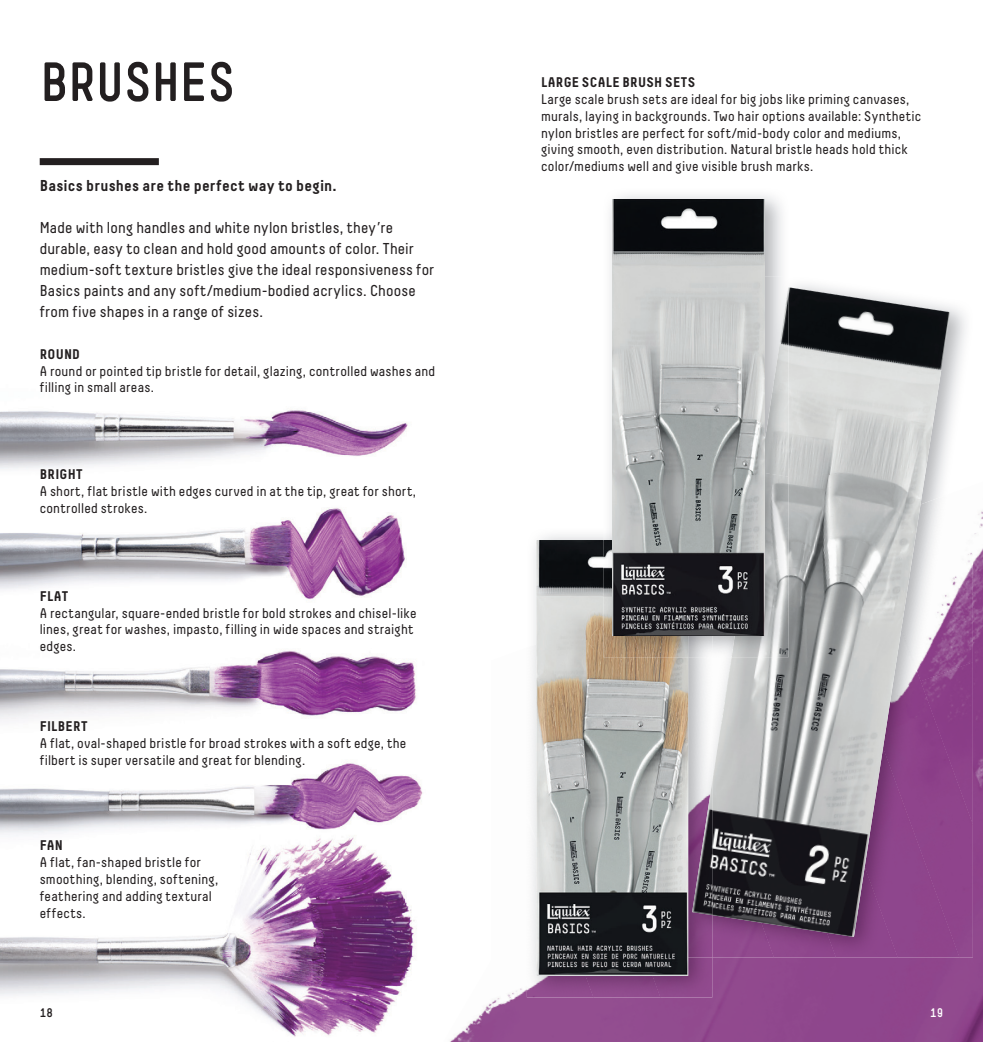
<style>
.page{position:relative;width:983px;height:1042px;background:#fff}
.page>*{position:absolute;margin:0;border:0;box-sizing:border-box;transform-origin:0 0}
.t1{font:700 54.25px "Simple";color:#231f20}
.t2{font:15.75px/21px "Decima";letter-spacing:.01em;color:#231f20}
.t3{font:700 15.75px "Decima";letter-spacing:.01em;color:#231f20}
.t4{font:14px/16.8px "Decima";letter-spacing:.015em;color:#231f20}
.t5{font:700 14px "Decima";color:#231f20}
.t6{font:700 12.25px "Simple";color:#fff}
.t7{font:700 12.25px "Simple";color:#231f20}
</style>
<div class="page">
<img style="left:491px;top:511px;width:491px;height:531px">
<img style="left:0;top:158px;width:491px;height:884px">
<div style="left:40px;top:158px;width:119px;height:7px;background:#231f20"></div>
<img style="left:949px;top:511px;width:23px;height:117px">
<img style="left:949px;top:628px;width:23px;height:329px">
<div style="left:897px;top:825px;width:62px;height:132px;background:#8f448c"></div>
<div style="left:949px;top:662px;width:23px;height:163px;background:#8c4089"></div>
<img style="left:712px;top:937px;width:48px;height:20px">
<img style="left:835px;top:937px;width:62px;height:20px">
<img style="left:760px;top:937px;width:75px;height:20px">
<img style="left:712px;top:287px;width:237px;height:650px">
<img style="left:526px;top:528px;width:77px;height:116px">
<img style="left:526px;top:644px;width:10px;height:59px">
<img style="left:526px;top:703px;width:10px;height:111px">
<img style="left:526px;top:814px;width:59px;height:183px">
<img style="left:585px;top:976px;width:67px;height:21px">
<img style="left:652px;top:957px;width:60px;height:40px">
<img style="left:688px;top:635px;width:24px;height:322px">
<img style="left:692px;top:781px;width:20px;height:134px">
<img style="left:536px;top:540px;width:152px;height:436px">
<img style="left:603px;top:195px;width:179px;height:333px">
<img style="left:712px;top:635px;width:19px;height:22px">
<img style="left:764px;top:287px;width:24px;height:185px">
<img style="left:731px;top:472px;width:57px;height:185px">
<img style="left:603px;top:528px;width:9px;height:12px">
<img style="left:603px;top:540px;width:85px;height:117px">
<img style="left:612px;top:200px;width:152px;height:435px">
<h1 class="t1" style="left:40px;top:49px;width:197px">BRUSHES</h1>
<p class="t3" style="left:40px;top:176px;width:298px">Basics brushes are the perfect way to begin.</p>
<p class="t2" style="left:40px;top:217px;width:396px">Made with long handles and white nylon bristles, they’re durable, easy to clean and hold good amounts of color. Their medium-soft texture bristles give the ideal responsiveness for Basics paints and any soft/medium-bodied acrylics. Choose from five shapes in a range of sizes.</p>
<p class="t5" style="left:40px;top:346px;width:42px">ROUND</p>
<p class="t4" style="left:40px;top:362px;width:397px">A round or pointed tip bristle for detail, glazing, controlled washes and filling in small areas.</p>
<p class="t5" style="left:40px;top:466px;width:44px">BRIGHT</p>
<p class="t4" style="left:40px;top:483px;width:378px">A short, flat bristle with edges curved in at the tip, great for short, controlled strokes.</p>
<p class="t5" style="left:40px;top:587px;width:30px">FLAT</p>
<p class="t4" style="left:40px;top:604px;width:378px">A rectangular, square-ended bristle for bold strokes and chisel-like lines, great for washes, impasto, filling in wide spaces and straight edges.</p>
<p class="t5" style="left:40px;top:718px;width:49px">FILBERT</p>
<p class="t4" style="left:40px;top:735px;width:368px">A flat, oval-shaped bristle for broad strokes with a soft edge, the filbert is super versatile and great for blending.</p>
<p class="t5" style="left:40px;top:837px;width:25px">FAN</p>
<p class="t4" style="left:40px;top:854px;width:180px">A flat, fan-shaped bristle for smoothing, blending, softening, feathering and adding textural effects.</p>
<p class="t7" style="left:40px;top:1005px;width:15px">18</p>
<p class="t5" style="left:541px;top:74px;width:156px">LARGE SCALE BRUSH SETS</p>
<p class="t4" style="left:541px;top:91px;width:381px">Large scale brush sets are ideal for big jobs like priming canvases, murals, laying in backgrounds. Two hair options available: Synthetic nylon bristles are perfect for soft/mid-body color and mediums, giving smooth, even distribution. Natural bristle heads hold thick color/mediums well and give visible brush marks.</p>
<p class="t6" style="left:929px;top:1005px;width:15px">19</p>
</div>
